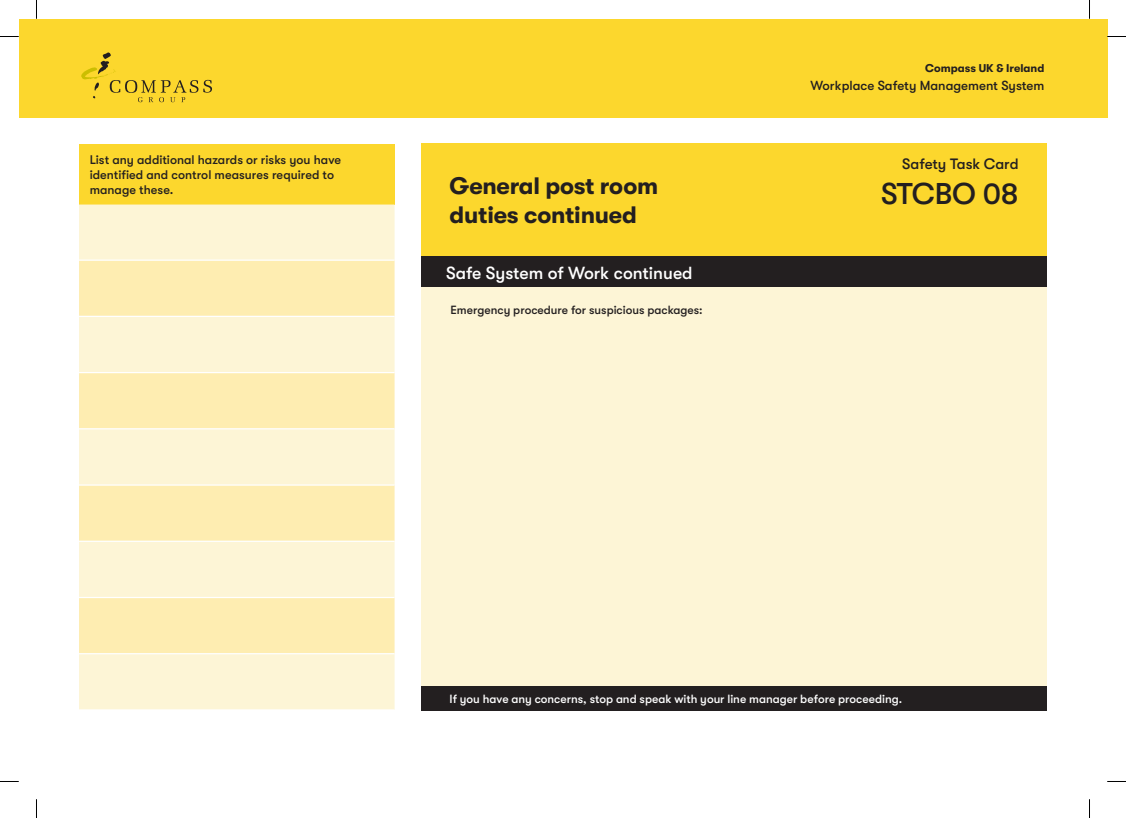
<style>
.page{position:relative;width:1126px;height:818px;background:#fff}
.page>*{position:absolute;margin:0;border:0;box-sizing:border-box;transform-origin:0 0}
.t1{font:500 30px "GT Walsheim Pro";letter-spacing:-.01em;color:#231f20}
.t2{font:700 23.75px/28.8px "GT Walsheim Pro";letter-spacing:-.01em;color:#231f20}
.t3{font:500 17.5px "GT Walsheim Pro";color:#fff}
.t4{font:500 15px "GT Walsheim Pro";letter-spacing:-.005em;color:#231f20}
.t5{font:500 13.12px "GT Walsheim Pro";color:#231f20}
.t6{font:500 12.5px/15px "GT Walsheim Pro";color:#231f20}
.t7{font:500 11.88px "GT Walsheim Pro";color:#fff}
.t8{font:500 11.88px "GT Walsheim Pro";color:#231f20}
.t9{font:700 11.25px "GT Walsheim Pro";color:#231f20}
</style>
<div class="page">
<div style="left:19px;top:19px;width:1088px;height:99px;background:#fcd72d"></div>
<svg style="left:81px;top:52px;width:131px;height:50px"></svg>
<div style="left:421px;top:143px;width:625px;height:113px;background:#fcd72d"></div>
<div style="left:421px;top:256px;width:625px;height:31px;background:#231f20"></div>
<div style="left:421px;top:287px;width:625px;height:423px;background:#fdf5d6"></div>
<div style="left:421px;top:685px;width:625px;height:25px;background:#231f20"></div>
<div style="left:79px;top:143px;width:315px;height:61px;background:#fcd72d"></div>
<div style="left:79px;top:204px;width:315px;height:504px;background:#fdf5d6"></div>
<svg style="left:79px;top:260px;width:315px;height:392px;background:#fdf0c1"></svg>
<hr style="left:79px;top:259px;width:315px;height:1px;background:#fff">
<hr style="left:79px;top:315px;width:315px;height:2px;background:#fff">
<hr style="left:79px;top:372px;width:315px;height:1px;background:#fff">
<hr style="left:79px;top:428px;width:315px;height:1px;background:#fff">
<hr style="left:79px;top:484px;width:315px;height:1px;background:#fff">
<hr style="left:79px;top:540px;width:315px;height:1px;background:#fff">
<hr style="left:79px;top:596px;width:315px;height:1px;background:#fff">
<hr style="left:79px;top:652px;width:315px;height:2px;background:#fff">
<svg style="left:0;top:36px;width:19px;height:1px"></svg>
<svg style="left:1107px;top:36px;width:18px;height:1px"></svg>
<svg style="left:36px;top:0;width:1px;height:19px"></svg>
<svg style="left:36px;top:799px;width:1px;height:18px"></svg>
<svg style="left:1089px;top:0;width:1px;height:19px"></svg>
<svg style="left:1089px;top:799px;width:1px;height:18px"></svg>
<p class="t6" style="left:90px;top:152px;width:253px">List any additional hazards or risks you have identified and control measures required to manage these.</p>
<h2 class="t2" style="left:449px;top:172px;width:210px">General post room duties continued</h2>
<h3 class="t3" style="left:446px;top:262px;width:248px">Safe System of Work continued</h3>
<p class="t8" style="left:450px;top:303px;width:254px">Emergency procedure for suspicious packages:</p>
<p class="t9" style="left:925px;top:62px;width:121px">Compass UK &amp; Ireland</p>
<p class="t5" style="left:810px;top:78px;width:235px">Workplace Safety Management System</p>
<p class="t4" style="left:902px;top:155px;width:118px">Safety Task Card</p>
<h1 class="t1" style="left:881px;top:176px;width:139px">STCBO 08</h1>
<p class="t7" style="left:449px;top:691px;width:454px">If you have any concerns, stop and speak with your line manager before proceeding.</p>
</div>
